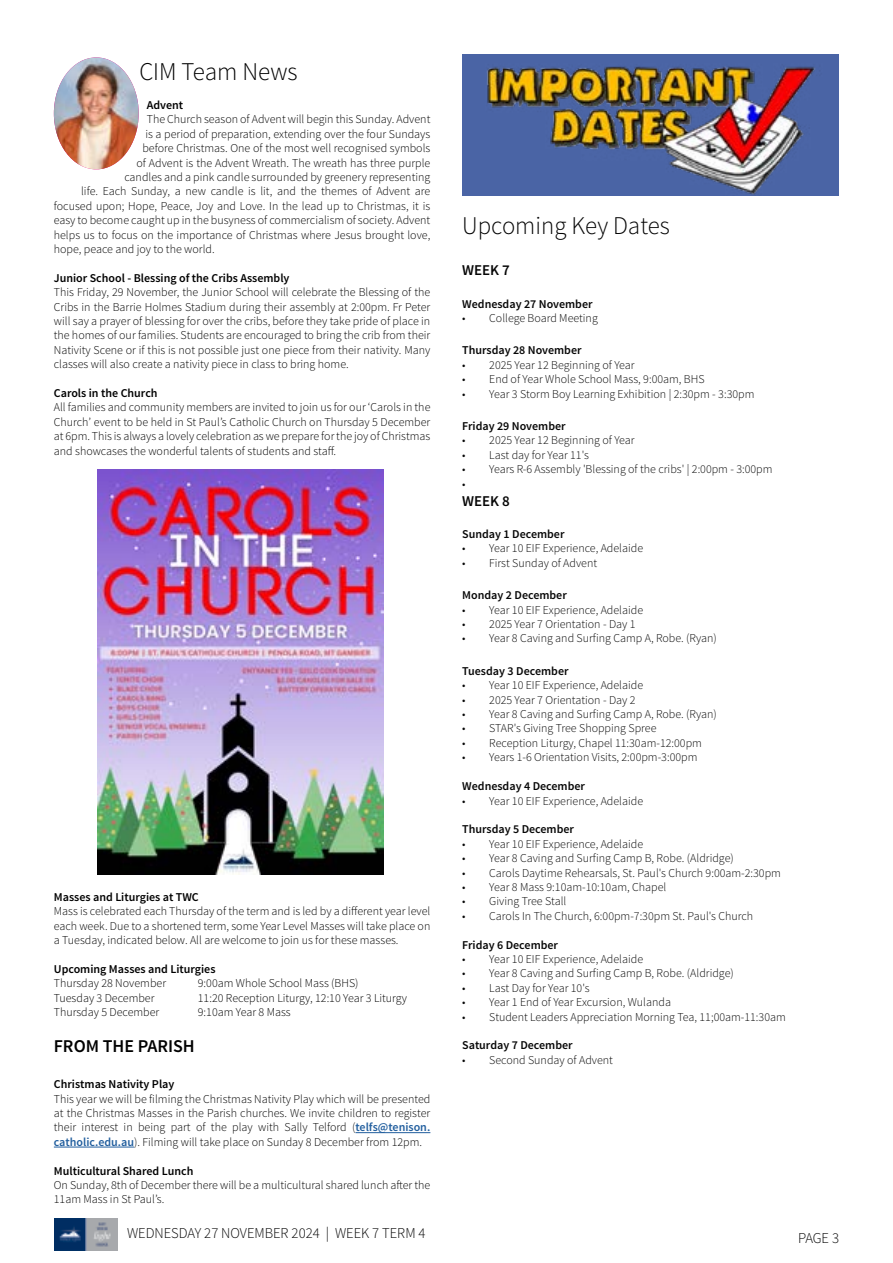
<style>
.page{position:relative;width:893px;height:1263px;background:#fff}
.page>*{position:absolute;margin:0;border:0;box-sizing:border-box;transform-origin:0 0}
.t1{font:300 25.5px "Source Sans Pro";color:#060606}
.t2{font:300 25.5px "Source Sans Pro";color:#000}
.t3{font:600 18px "Source Sans Pro";color:#000}
.t4{font:300 15px "Source Sans Pro";color:#060606}
.t5{font:600 15px "Source Sans Pro";color:#060606}
.t6{font:300 12px/14.4px "Source Sans Pro";color:#000;text-align:justify}
.t7{font:300 12px/14.4px "Source Sans Pro";color:#060606}
.t8{font:600 12px "Source Sans Pro";color:#060606}
.t9{font:600 12px "Source Sans Pro";color:#000}
.s1{font-weight:600;color:#215e9e}
</style>
<div class="page">
<img style="left:54px;top:1218px;width:64px;height:32px">
<hr style="left:355px;top:1132px;width:75px;height:1px;background:#215e9e">
<hr style="left:54px;top:1147px;width:80px;height:1px;background:#215e9e">
<img style="left:54px;top:57px;width:85px;height:112px">
<img style="left:462px;top:54px;width:377px;height:142px">
<img style="left:98px;top:470px;width:286px;height:404px">
<h1 class="t2" style="left:139px;top:56px;width:160px">CIM Team News</h1>
<p class="t9" style="left:147px;top:97px;width:38px">Advent</p>
<p class="t6" style="left:147px;top:112px;width:285px">The Church season of Advent will begin this Sunday. Advent</p>
<p class="t6" style="left:145px;top:127px;width:286px">is a period of preparation, extending over the four Sundays</p>
<p class="t6" style="left:142px;top:141px;width:290px">before Christmas. One of the most well recognised symbols</p>
<p class="t6" style="left:136px;top:155px;width:296px">of Advent is the Advent Wreath. The wreath has three purple</p>
<p class="t6" style="left:124px;top:170px;width:308px">candles and a pink candle surrounded by greenery representing</p>
<p class="t6" style="left:81px;top:184px;width:351px">life. Each Sunday, a new candle is lit, and the themes of Advent are</p>
<p class="t6" style="left:54px;top:199px;width:378px">focused upon; Hope, Peace, Joy and Love. In the lead up to Christmas, it is</p>
<p class="t6" style="left:54px;top:213px;width:378px">easy to become caught up in the busyness of commercialism of society. Advent</p>
<p class="t6" style="left:54px;top:227px;width:378px">helps us to focus on the importance of Christmas where Jesus brought love,</p>
<p class="t6" style="left:54px;top:242px;width:162px">hope, peace and joy to the world.</p>
<p class="t9" style="left:54px;top:270px;width:237px">Junior School - Blessing of the Cribs Assembly</p>
<p class="t6" style="left:54px;top:285px;width:378px">This Friday, 29 November, the Junior School will celebrate the Blessing of the Cribs in the Barrie Holmes Stadium during their assembly at 2:00pm. Fr Peter will say a prayer of blessing for over the cribs, before they take pride of place in the homes of our families. Students are encouraged to bring the crib from their Nativity Scene or if this is not possible just one piece from their nativity. Many classes will also create a nativity piece in class to bring home.</p>
<p class="t9" style="left:54px;top:385px;width:105px">Carols in the Church</p>
<p class="t6" style="left:54px;top:400px;width:378px">All families and community members are invited to join us for our ‘Carols in the Church’ event to be held in St Paul’s Catholic Church on Thursday 5 December at 6pm. This is always a lovely celebration as we prepare for the joy of Christmas and showcases the wonderful talents of students and staff.</p>
<p class="t9" style="left:54px;top:889px;width:146px">Masses and Liturgies at TWC</p>
<p class="t6" style="left:54px;top:904px;width:378px">Mass is celebrated each Thursday of the term and is led by a different year level each week. Due to a shortened term, some Year Level Masses will take place on a Tuesday, indicated below. All are welcome to join us for these masses.</p>
<p class="t9" style="left:54px;top:961px;width:163px">Upcoming Masses and Liturgies</p>
<p class="t6" style="left:54px;top:976px;width:114px">Thursday 28 November</p>
<p class="t6" style="left:198px;top:976px;width:162px">9:00am Whole School Mass (BHS)</p>
<p class="t6" style="left:54px;top:991px;width:102px">Tuesday 3 December</p>
<p class="t6" style="left:198px;top:991px;width:211px">11:20 Reception Liturgy, 12:10 Year 3 Liturgy</p>
<p class="t6" style="left:54px;top:1005px;width:107px">Thursday 5 December</p>
<p class="t6" style="left:198px;top:1005px;width:94px">9:10am Year 8 Mass</p>
<h2 class="t3" style="left:54px;top:1035px;width:142px">FROM THE PARISH</h2>
<p class="t9" style="left:54px;top:1077px;width:122px">Christmas Nativity Play</p>
<p class="t6" style="left:54px;top:1091px;width:378px">This year we will be filming the Christmas Nativity Play which will be presented at the Christmas Masses in the Parish churches. We invite children to register their interest in being part of the play with Sally Telford (<span class="s1">telfs@tenison. catholic.edu.au</span>). Filming will take place on Sunday 8 December from 12pm.</p>
<p class="t9" style="left:54px;top:1163px;width:141px">Multicultural Shared Lunch</p>
<p class="t6" style="left:54px;top:1178px;width:378px">On Sunday, 8th of December there will be a multicultural shared lunch after the<br>11am Mass in St Paul’s.</p>
<h1 class="t1" style="left:462px;top:210px;width:209px">Upcoming Key Dates</h1>
<p class="t5" style="left:462px;top:261px;width:49px">WEEK 7</p>
<p class="t8" style="left:462px;top:296px;width:132px">Wednesday 27 November</p>
<p class="t7" style="left:462px;top:311px;width:137px">• College Board Meeting</p>
<p class="t8" style="left:462px;top:343px;width:121px">Thursday 28 November</p>
<p class="t7" style="left:462px;top:358px;width:174px">• 2025 Year 12 Beginning of Year</p>
<p class="t7" style="left:462px;top:372px;width:244px">• End of Year Whole School Mass, 9:00am, BHS</p>
<p class="t7" style="left:462px;top:386px;width:294px">• Year 3 Storm Boy Learning Exhibition | 2:30pm - 3:30pm</p>
<p class="t8" style="left:462px;top:418px;width:105px">Friday 29 November</p>
<p class="t7" style="left:462px;top:433px;width:174px">• 2025 Year 12 Beginning of Year</p>
<p class="t7" style="left:462px;top:448px;width:128px">• Last day for Year 11's</p>
<p class="t7" style="left:462px;top:462px;width:312px">• Years R-6 Assembly 'Blessing of the cribs' | 2:00pm - 3:00pm •</p>
<p class="t5" style="left:462px;top:491px;width:49px">WEEK 8</p>
<p class="t8" style="left:462px;top:526px;width:104px">Sunday 1 December</p>
<p class="t7" style="left:462px;top:541px;width:182px">• Year 10 EIF Experience, Adelaide</p>
<p class="t7" style="left:462px;top:556px;width:136px">• First Sunday of Advent</p>
<p class="t8" style="left:462px;top:588px;width:106px">Monday 2 December</p>
<p class="t7" style="left:462px;top:602px;width:182px">• Year 10 EIF Experience, Adelaide</p>
<p class="t7" style="left:462px;top:617px;width:175px">• 2025 Year 7 Orientation - Day 1</p>
<p class="t7" style="left:462px;top:631px;width:256px">• Year 8 Caving and Surfing Camp A, Robe. (Ryan)</p>
<p class="t8" style="left:462px;top:663px;width:108px">Tuesday 3 December</p>
<p class="t7" style="left:462px;top:678px;width:182px">• Year 10 EIF Experience, Adelaide</p>
<p class="t7" style="left:462px;top:692px;width:175px">• 2025 Year 7 Orientation - Day 2</p>
<p class="t7" style="left:462px;top:707px;width:256px">• Year 8 Caving and Surfing Camp A, Robe. (Ryan)</p>
<p class="t7" style="left:462px;top:721px;width:196px">• STAR's Giving Tree Shopping Spree</p>
<p class="t7" style="left:462px;top:736px;width:241px">• Reception Liturgy, Chapel 11:30am-12:00pm</p>
<p class="t7" style="left:462px;top:750px;width:237px">• Years 1-6 Orientation Visits, 2:00pm-3:00pm</p>
<p class="t8" style="left:462px;top:778px;width:124px">Wednesday 4 December</p>
<p class="t7" style="left:462px;top:793px;width:182px">• Year 10 EIF Experience, Adelaide</p>
<p class="t8" style="left:462px;top:822px;width:113px">Thursday 5 December</p>
<p class="t7" style="left:462px;top:836px;width:182px">• Year 10 EIF Experience, Adelaide</p>
<p class="t7" style="left:462px;top:851px;width:273px">• Year 8 Caving and Surfing Camp B, Robe. (Aldridge)</p>
<p class="t7" style="left:462px;top:865px;width:320px">• Carols Daytime Rehearsals, St. Paul's Church 9:00am-2:30pm</p>
<p class="t7" style="left:462px;top:880px;width:206px">• Year 8 Mass 9:10am-10:10am, Chapel</p>
<p class="t7" style="left:462px;top:894px;width:106px">• Giving Tree Stall</p>
<p class="t7" style="left:462px;top:908px;width:293px">• Carols In The Church, 6:00pm-7:30pm St. Paul's Church</p>
<p class="t8" style="left:462px;top:937px;width:97px">Friday 6 December</p>
<p class="t7" style="left:462px;top:952px;width:182px">• Year 10 EIF Experience, Adelaide</p>
<p class="t7" style="left:462px;top:966px;width:273px">• Year 8 Caving and Surfing Camp B, Robe. (Aldridge)</p>
<p class="t7" style="left:462px;top:980px;width:129px">• Last Day for Year 10's</p>
<p class="t7" style="left:462px;top:995px;width:210px">• Year 1 End of Year Excursion, Wulanda</p>
<p class="t7" style="left:462px;top:1009px;width:325px">• Student Leaders Appreciation Morning Tea, 11;00am-11:30am</p>
<p class="t8" style="left:462px;top:1038px;width:112px">Saturday 7 December</p>
<p class="t7" style="left:462px;top:1052px;width:152px">• Second Sunday of Advent</p>
<p class="t4" style="left:127px;top:1223px;width:300px">WEDNESDAY 27 NOVEMBER 2024 | WEEK 7 TERM 4</p>
<p class="t4" style="left:798px;top:1228px;width:43px">PAGE 3</p>
</div>
